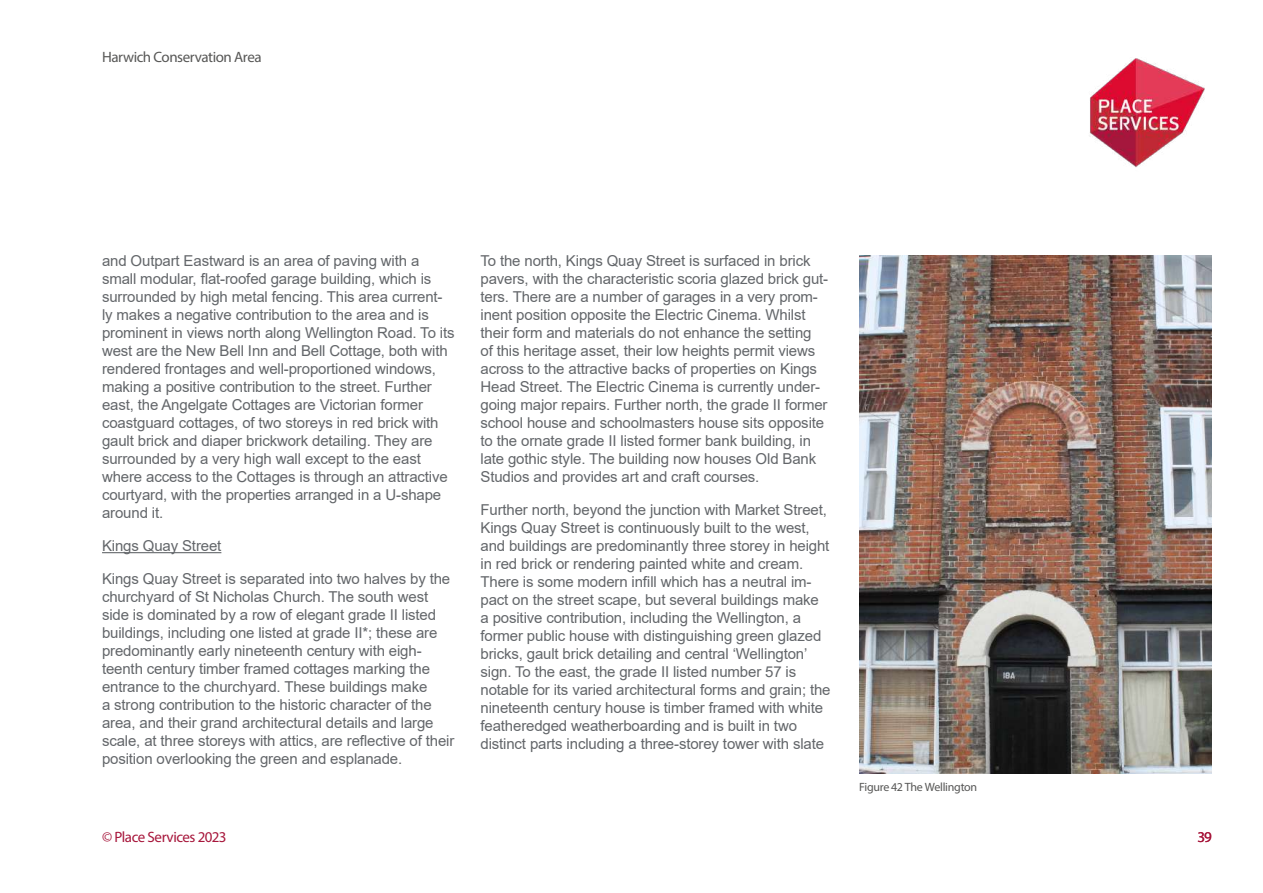
<style>
.page{position:relative;width:1263px;height:893px;background:#fff}
.page>*{position:absolute;margin:0;border:0;box-sizing:border-box;transform-origin:0 0}
.t1{font:15px/18px "Arial";letter-spacing:-.01em;color:#63666a}
.t2{font:15px "Myriad Pro";letter-spacing:-.03em;color:#575756}
.t3{font:15px "Myriad Pro";letter-spacing:-.03em;color:#a7163b}
.t4{font:12px "Myriad Pro";letter-spacing:-.025em;color:#575756}
</style>
<div class="page">
<hr style="left:102px;top:552px;width:119px;height:1px;background:#63666a">
<img style="left:859px;top:255px;width:353px;height:519px">
<img style="left:1089px;top:58px;width:116px;height:109px">
<p class="t2" style="left:102px;top:48px;width:161px">Harwich Conservation Area</p>
<p class="t1" style="left:102px;top:252px;width:354px">and Outpart Eastward is an area of paving with a small modular, flat-roofed garage building, which is surrounded by high metal fencing. This area current&shy;ly makes a negative contribution to the area and is prominent in views north along Wellington Road. To its west are the New Bell Inn and Bell Cottage, both with rendered frontages and well-proportioned windows, making a positive contribution to the street. Further east, the Angelgate Cottages are Victorian former coastguard cottages, of two storeys in red brick with gault brick and diaper brickwork detailing. They are surrounded by a very high wall except to the east where access to the Cottages is through an attractive courtyard, with the properties arranged in a U-shape around it.</p>
<p class="t1" style="left:102px;top:537px;width:121px">Kings Quay Street</p>
<p class="t1" style="left:102px;top:570px;width:354px">Kings Quay Street is separated into two halves by the churchyard of St Nicholas Church. The south west side is dominated by a row of elegant grade II listed buildings, including one listed at grade II*; these are predominantly early nineteenth century with eigh&shy;teenth century timber framed cottages marking the entrance to the churchyard. These buildings make<br>a strong contribution to the historic character of the area, and their grand architectural details and large scale, at three storeys with attics, are reflective of their position overlooking the green and esplanade.</p>
<p class="t1" style="left:480px;top:252px;width:349px">To the north, Kings Quay Street is surfaced in brick pavers, with the characteristic scoria glazed brick gut&shy;ters. There are a number of garages in a very prom&shy;inent position opposite the Electric Cinema. Whilst their form and materials do not enhance the setting<br>of this heritage asset, their low heights permit views across to the attractive backs of properties on Kings Head Street. The Electric Cinema is currently under&shy;going major repairs. Further north, the grade II former school house and schoolmasters house sits opposite to the ornate grade II listed former bank building, in late gothic style. The building now houses Old Bank Studios and provides art and craft courses.</p>
<p class="t1" style="left:480px;top:501px;width:352px">Further north, beyond the junction with Market Street, Kings Quay Street is continuously built to the west, and buildings are predominantly three storey in height in red brick or rendering painted white and cream.<br>There is some modern infill which has a neutral im&shy;pact on the street scape, but several buildings make a positive contribution, including the Wellington, a former public house with distinguishing green glazed bricks, gault brick detailing and central ‘Wellington’ sign. To the east, the grade II listed number 57 is notable for its varied architectural forms and grain; the nineteenth century house is timber framed with white featheredged weatherboarding and is built in two distinct parts including a three-storey tower with slate</p>
<p class="t4" style="left:859px;top:780px;width:120px">Figure 42 The Wellington</p>
<p class="t3" style="left:102px;top:828px;width:126px">© Place Services 2023</p>
<p class="t3" style="left:1197px;top:828px;width:16px">39</p>
</div>
